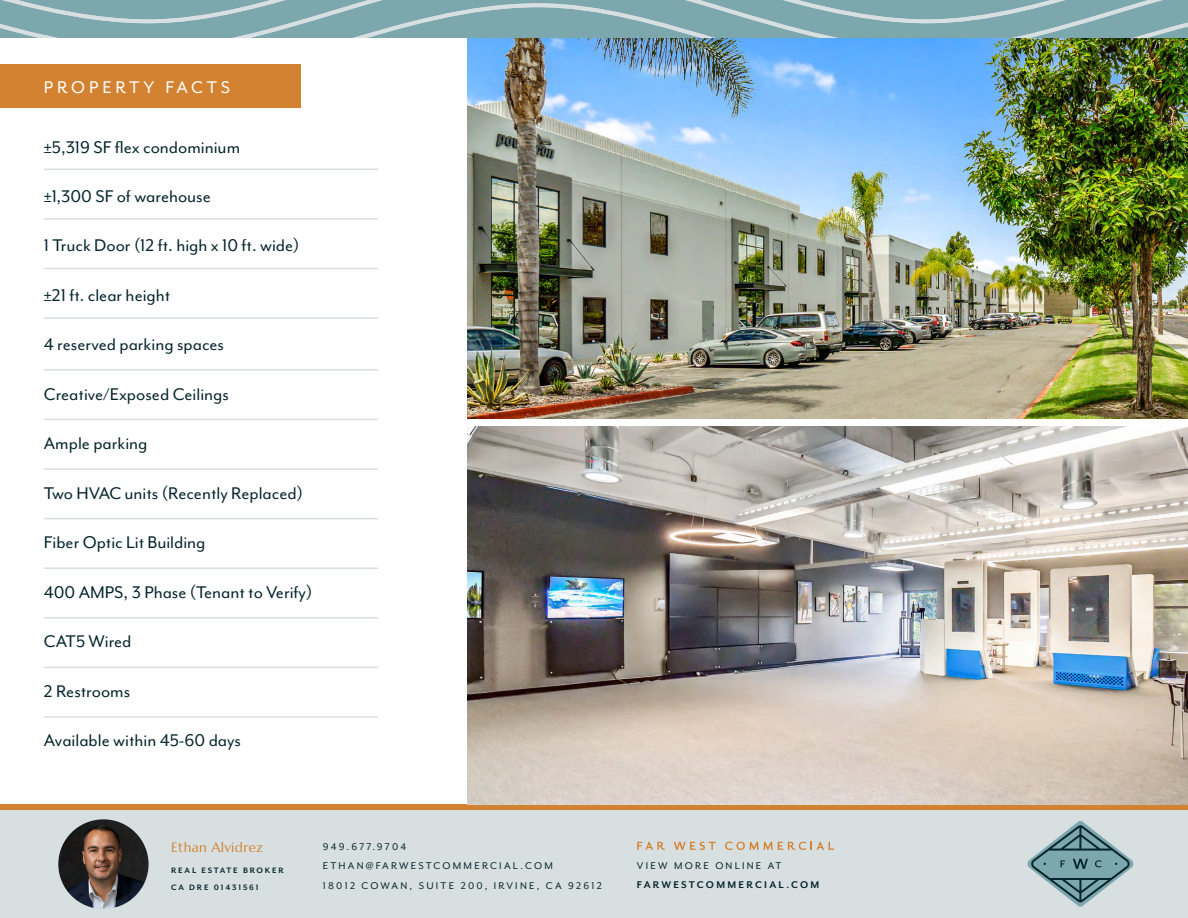
<style>
.page{position:relative;width:1188px;height:918px;background:#fff}
.page>*{position:absolute;margin:0;border:0;box-sizing:border-box;transform-origin:0 0}
.t1{font:19.5px "Mr Eaves Mod OT";color:#06262d}
.t2{font:19.5px "Mr Eaves San OT";letter-spacing:.2em;color:#fff}
.t3{font:13.5px "Marcellus";letter-spacing:.025em;color:#d38232}
.t4{font:11.25px/19.5px "Mr Eaves San OT";letter-spacing:.2em;color:#06262d}
.t5{font:700 11.25px "Mr Eaves San OT";letter-spacing:.2em;color:#06262d}
.t6{font:700 9px/16.5px "Mr Eaves San OT";letter-spacing:.2em;color:#06262d}
</style>
<div class="page">
<svg style="left:0;top:0;width:1188px;height:38px;background:#88aeb3"></svg>
<div style="left:0;top:810px;width:1188px;height:108px;background:#d8dfe1"></div>
<div style="left:0;top:805px;width:1188px;height:5px;background:#d38232"></div>
<img style="left:58px;top:819px;width:91px;height:90px;border-radius:45px">
<svg style="left:637px;top:842px;width:28px;height:8px"></svg>
<svg style="left:674px;top:842px;width:42px;height:8px"></svg>
<svg style="left:725px;top:842px;width:109px;height:8px"></svg>
<svg style="left:1027px;top:821px;width:107px;height:86px"></svg>
<div style="left:0;top:65px;width:300px;height:43px;background:#d38232"></div>
<hr style="left:44px;top:169px;width:334px;height:1px;background:#d8dfe1">
<hr style="left:44px;top:218px;width:334px;height:2px;background:#d8dfe1">
<hr style="left:44px;top:268px;width:334px;height:1px;background:#d8dfe1">
<hr style="left:44px;top:317px;width:334px;height:2px;background:#d8dfe1">
<hr style="left:44px;top:369px;width:334px;height:2px;background:#d8dfe1">
<hr style="left:44px;top:419px;width:334px;height:1px;background:#d8dfe1">
<hr style="left:44px;top:468px;width:334px;height:2px;background:#d8dfe1">
<hr style="left:44px;top:518px;width:334px;height:1px;background:#d8dfe1">
<hr style="left:44px;top:567px;width:334px;height:2px;background:#d8dfe1">
<hr style="left:44px;top:617px;width:334px;height:2px;background:#d8dfe1">
<hr style="left:44px;top:667px;width:334px;height:1px;background:#d8dfe1">
<hr style="left:44px;top:716px;width:334px;height:2px;background:#d8dfe1">
<img style="left:468px;top:38px;width:720px;height:381px">
<img style="left:468px;top:427px;width:720px;height:378px">
<p class="t2" style="left:44px;top:76px;width:188px">PROPERTY FACTS</p>
<p class="t1" style="left:44px;top:136px;width:198px">±5,319 SF flex condominium</p>
<p class="t1" style="left:44px;top:186px;width:169px">±1,300 SF of warehouse</p>
<p class="t1" style="left:44px;top:235px;width:257px">1 Truck Door (12 ft. high x 10 ft. wide)</p>
<p class="t1" style="left:44px;top:285px;width:128px">±21 ft. clear height</p>
<p class="t1" style="left:44px;top:334px;width:182px">4 reserved parking spaces</p>
<p class="t1" style="left:44px;top:384px;width:187px">Creative/Exposed Ceilings</p>
<p class="t1" style="left:44px;top:433px;width:105px">Ample parking</p>
<p class="t1" style="left:44px;top:483px;width:261px">Two HVAC units (Recently Replaced)</p>
<p class="t1" style="left:44px;top:532px;width:163px">Fiber Optic Lit Building</p>
<p class="t1" style="left:44px;top:582px;width:270px">400 AMPS, 3 Phase (Tenant to Verify)</p>
<p class="t1" style="left:44px;top:631px;width:89px">CAT5 Wired</p>
<p class="t1" style="left:44px;top:681px;width:88px">2 Restrooms</p>
<p class="t1" style="left:44px;top:730px;width:199px">Available within 45-60 days</p>
<p class="t3" style="left:171px;top:839px;width:93px">Ethan Alvidrez</p>
<p class="t6" style="left:171px;top:863px;width:114px">REAL ESTATE BROKER<br>CA DRE 01431561</p>
<p class="t4" style="left:323px;top:837px;width:281px">949.677.9704<br>ETHAN@FARWESTCOMMERCIAL.COM<br>18012 COWAN, SUITE 200, IRVINE, CA 92612</p>
<p class="t4" style="left:637px;top:856px;width:146px">VIEW MORE ONLINE AT</p>
<p class="t5" style="left:637px;top:879px;width:184px">FARWESTCOMMERCIAL.COM</p>
</div>
